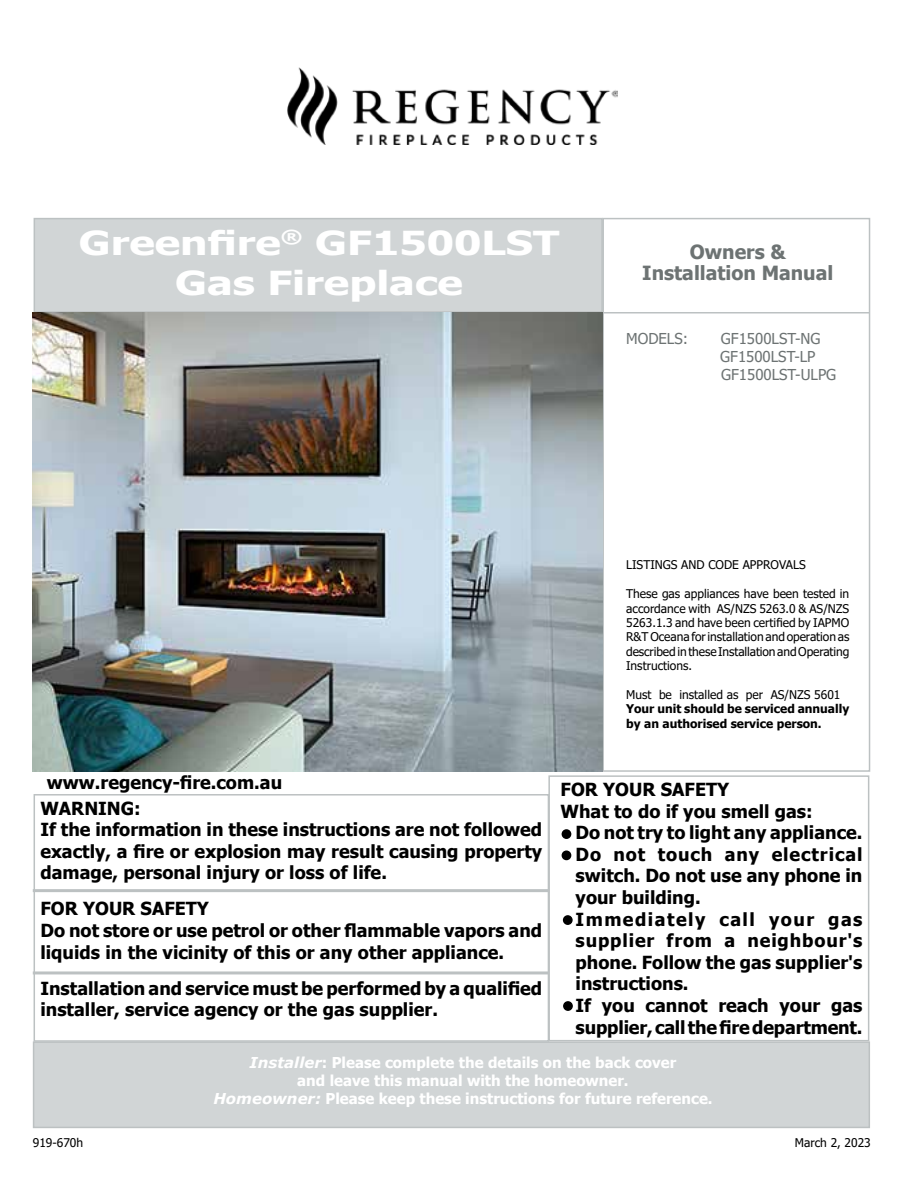
<style>
.page{position:relative;width:918px;height:1188px;background:#fff}
.page>*{position:absolute;margin:0;border:0;box-sizing:border-box;transform-origin:0 0}
.t1{font:700 33px/39.6px "Tahoma";color:#fff;text-align:center;scale:1.3 1}
.t2{font:700 19.5px/21px "Tahoma";color:#6d7373;text-align:center}
.t3{font:700 18px/21.6px "Tahoma";color:#000}
.t4{font:700 18px "Tahoma";letter-spacing:.045em;color:#000}
.t5{font:700 18px "Tahoma";letter-spacing:.05em;color:#000}
.t6{font:700 18px "Tahoma";letter-spacing:.08em;color:#000}
.t7{font:700 15px/18px "Tahoma";color:#fff;text-align:center}
.t8{font:15px/18px "Tahoma";color:#6d7373}
.t9{font:12px/14.4px "Tahoma";color:#000;text-align:justify}
.t10{font:700 12px/14.4px "Tahoma";color:#000}
.s1{font-family:"Verdana";font-style:italic}
</style>
<div class="page">
<div style="left:34px;top:794px;width:515px;height:248px;border:2px solid #bcc1c2"></div>
<div style="left:548px;top:775px;width:321px;height:266px;border:2px solid #bcc1c2"></div>
<hr style="left:33px;top:889px;width:516px;height:3px;background:#bcc1c2">
<hr style="left:33px;top:971px;width:515px;height:3px;background:#bcc1c2">
<div style="left:34px;top:218px;width:569px;height:95px;background:#d1d5d6;border:2px solid #bcc1c2"></div>
<div style="left:562px;top:830px;width:9px;height:8px;background:#000;border-radius:50%"></div>
<div style="left:562px;top:829px;width:9px;height:10px;border:2px solid #000;border-radius:50%"></div>
<div style="left:562px;top:851px;width:9px;height:9px;background:#000;border-radius:50%"></div>
<div style="left:562px;top:850px;width:9px;height:10px;border:2px solid #000;border-radius:50%"></div>
<div style="left:564px;top:1002px;width:8px;height:8px;background:#000;border-radius:50%"></div>
<div style="left:563px;top:1001px;width:10px;height:10px;border:2px solid #000;border-radius:50%"></div>
<div style="left:33px;top:1041px;width:837px;height:87px;background:#d1d5d6;border:2px solid #bcc1c2"></div>
<img style="left:288px;top:68px;width:329px;height:77px">
<div style="left:602px;top:218px;width:268px;height:554px;border:2px solid #bcc1c2"></div>
<hr style="left:602px;top:312px;width:268px;height:2px;background:#bcc1c2">
<div style="left:564px;top:916px;width:8px;height:8px;background:#000;border-radius:50%"></div>
<div style="left:563px;top:915px;width:10px;height:10px;border:2px solid #000;border-radius:50%"></div>
<img style="left:33px;top:312px;width:569px;height:460px">
<h1 class="t1" style="left:79px;top:225px;width:371px">Greenfire<sup>®</sup> GF1500LST<br>Gas Fireplace</h1>
<p class="t2" style="left:642px;top:243px;width:193px">Owners &amp;<br>Installation Manual</p>
<p class="t8" style="left:626px;top:330px;width:63px">MODELS:</p>
<p class="t8" style="left:720px;top:330px;width:118px">GF1500LST-NG<br>GF1500LST-LP<br>GF1500LST-ULPG</p>
<p class="t9" style="left:626px;top:559px;width:181px">LISTINGS AND CODE APPROVALS</p>
<p class="t9" style="left:626px;top:587px;width:225px">These gas appliances have been tested in accordance with AS/NZS 5263.0 &amp; AS/NZS 5263.1.3 and have been certified by IAPMO R&amp;T Oceana for installation and operation as described in these Installation and Operating Instructions.</p>
<p class="t9" style="left:626px;top:688px;width:216px">Must be installed as per AS/NZS 5601</p>
<p class="t10" style="left:626px;top:702px;width:225px">Your unit should be serviced annually by an authorised service person.</p>
<p class="t3" style="left:47px;top:773px;width:237px">www.regency-fire.com.au</p>
<p class="t3" style="left:40px;top:798px;width:503px">WARNING:<br>If the information in these instructions are not followed exactly, a fire or explosion may result causing property damage, personal injury or loss of life.</p>
<p class="t3" style="left:40px;top:899px;width:503px">FOR YOUR SAFETY<br>Do not store or use petrol or other flammable vapors and liquids in the vicinity of this or any other appliance.</p>
<p class="t3" style="left:40px;top:978px;width:503px">Installation and service must be performed by a qualified installer, service agency or the gas supplier.</p>
<p class="t3" style="left:561px;top:779px;width:170px">FOR YOUR SAFETY</p>
<p class="t3" style="left:561px;top:801px;width:254px">What to do if you smell gas:</p>
<p class="t3" style="left:576px;top:823px;width:288px">Do not try to light any appliance.</p>
<p class="t5" style="left:576px;top:842px;width:288px">Do not touch any electrical</p>
<p class="t3" style="left:576px;top:866px;width:288px">switch. Do not use any phone in</p>
<p class="t3" style="left:576px;top:887px;width:127px">your building.</p>
<p class="t6" style="left:576px;top:906px;width:288px">Immediately call your gas</p>
<p class="t4" style="left:576px;top:928px;width:288px">supplier from a neighbour's</p>
<p class="t3" style="left:576px;top:952px;width:288px">phone. Follow the gas supplier's</p>
<p class="t3" style="left:576px;top:974px;width:114px">instructions.</p>
<p class="t3" style="left:576px;top:995px;width:288px">If you cannot reach your gas</p>
<p class="t3" style="left:576px;top:1017px;width:288px">supplier, call the fire department.</p>
<p class="t9" style="left:33px;top:1136px;width:52px">919-670h</p>
<p class="t7" style="left:213px;top:1054px;width:501px"><span class="s1">Installer</span>: Please complete the details on the back cover<br>and leave this manual with the homeowner.<br><span class="s1">Homeowner:</span> Please keep these instructions for future reference.</p>
<p class="t9" style="left:795px;top:1136px;width:77px">March 2, 2023</p>
</div>
